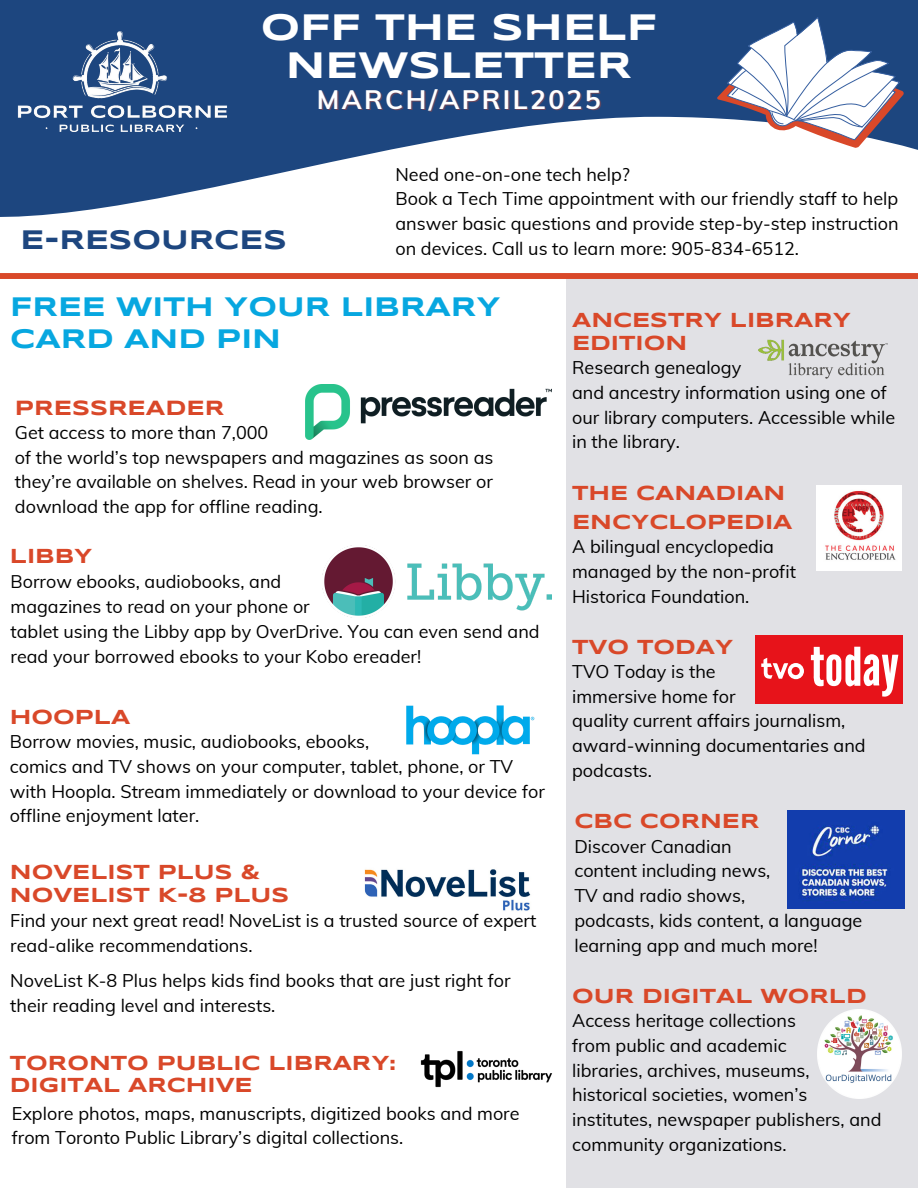
<style>
.page{position:relative;width:918px;height:1188px;background:#fff}
.page>*{position:absolute;margin:0;border:0;box-sizing:border-box;transform-origin:0 0}
.t1{font:700 38.1px/38.2px "Syncopate";color:#fff;text-align:center}
.t2{font:700 27.75px/31.5px "Syncopate";color:#07a7e0}
.t3{font:700 27.75px "Syncopate";color:#1d467f}
.t4{font:700 26.7px "Muli";letter-spacing:.085em;color:#fff}
.t5{font:700 21.3px "Syncopate";color:#d94829}
.t6{font:700 21px/22.5px "Syncopate";color:#d94829}
.t7{font:18px/24.8px "Muli";color:#000}
</style>
<div class="page">
<div style="left:566px;top:276px;width:352px;height:912px;background:#e1e1e5"></div>
<svg style="left:0;top:187px;width:215px;height:30px;fill:#1d467f"></svg>
<svg style="left:0;top:0;width:918px;height:187px;fill:#1d467f"></svg>
<svg style="left:717px;top:17px;width:187px;height:131px"></svg>
<div style="left:0;top:273px;width:918px;height:6px;background:#d94829"></div>
<div style="left:755px;top:636px;width:147px;height:67px;background:#e7131a"></div>
<svg style="left:761px;top:658px;width:43px;height:21px"></svg>
<svg style="left:811px;top:647px;width:87px;height:50px"></svg>
<img style="left:787px;top:810px;width:117px;height:98px">
<img style="left:13px;top:29px;width:218px;height:108px">
<img style="left:420px;top:1050px;width:132px;height:38px">
<img style="left:817px;top:1010px;width:85px;height:89px">
<img style="left:758px;top:339px;width:130px;height:40px">
<img style="left:816px;top:485px;width:86px;height:86px">
<img style="left:323px;top:545px;width:228px;height:72px">
<img style="left:406px;top:705px;width:129px;height:50px">
<img style="left:364px;top:869px;width:167px;height:42px">
<img style="left:306px;top:385px;width:245px;height:55px">
<p class="t1" style="left:261px;top:10px;width:398px">OFF THE SHELF<br>NEWSLETTER</p>
<p class="t3" style="left:21px;top:228px;width:268px">E-RESOURCES</p>
<p class="t4" style="left:317px;top:82px;width:286px">MARCH/APRIL2025</p>
<p class="t7" style="left:395px;top:161px;width:236px">Need one-on-one tech help?</p>
<p class="t7" style="left:395px;top:186px;width:505px;text-align:justify">Book a Tech Time appointment with our friendly staff to help answer basic questions and provide step-by-step instruction on devices. Call us to learn more: 905-834-6512.</p>
<p class="t2" style="left:10px;top:293px;width:492px">FREE WITH YOUR LIBRARY<br>CARD AND PIN</p>
<p class="t5" style="left:15px;top:399px;width:211px">PRESSREADER</p>
<p class="t7" style="left:15px;top:420px;width:255px">Get access to more than 7,000</p>
<h3 class="t7" style="left:15px;top:444px;width:480px;text-align:justify">of the world’s top newspapers and magazines as soon as they’re available on shelves. Read in your web browser or download the app for offline reading.</h3>
<p class="t6" style="left:10px;top:546px;width:84px">LIBBY</p>
<p class="t7" style="left:11px;top:569px;width:272px">Borrow ebooks, audiobooks, and</p>
<p class="t7" style="left:11px;top:594px;width:301px">magazines to read on your phone or</p>
<p class="t7" style="left:11px;top:619px;width:531px">tablet using the Libby app by OverDrive. You can even send and read your borrowed ebooks to your Kobo ereader!</p>
<p class="t6" style="left:10px;top:707px;width:122px">HOOPLA</p>
<h3 class="t7" style="left:10px;top:729px;width:361px">Borrow movies, music, audiobooks, ebooks,</h3>
<p class="t7" style="left:10px;top:754px;width:537px">comics and TV shows on your computer, tablet, phone, or TV with Hoopla. Stream immediately or download to your device for offline enjoyment later.</p>
<h2 class="t6" style="left:10px;top:861px;width:281px;line-height:23.7px">NOVELIST PLUS &amp;<br>NOVELIST K-8 PLUS</h2>
<p class="t7" style="left:10px;top:908px;width:528px">Find your next great read! NoveList is a trusted source of expert read-alike recommendations.</p>
<h3 class="t7" style="left:10px;top:968px;width:502px">NoveList K-8 Plus helps kids find books that are just right for their reading level and interests.</h3>
<h3 class="t6" style="left:10px;top:1053px;width:388px">TORONTO PUBLIC LIBRARY:<br>DIGITAL ARCHIVE</h3>
<p class="t7" style="left:12px;top:1100px;width:509px">Explore photos, maps, manuscripts, digitized books and more from Toronto Public Library’s digital collections.</p>
<p class="t6" style="left:572px;top:310px;width:280px">ANCESTRY LIBRARY<br>EDITION</p>
<p class="t7" style="left:572px;top:355px;width:171px">Research genealogy</p>
<p class="t7" style="left:572px;top:380px;width:325px">and ancestry information using one of our library computers. Accessible while in the library.</p>
<p class="t6" style="left:572px;top:479px;width:222px;line-height:29.2px">THE CANADIAN<br>ENCYCLOPEDIA</p>
<p class="t7" style="left:572px;top:534px;width:203px">A bilingual encyclopedia</p>
<p class="t7" style="left:572px;top:559px;width:225px">managed by the non-profit</p>
<p class="t7" style="left:572px;top:583px;width:179px">Historica Foundation.</p>
<h1 class="t6" style="left:572px;top:637px;width:163px">TVO TODAY</h1>
<p class="t7" style="left:572px;top:659px;width:145px">TVO Today is the</p>
<p class="t7" style="left:572px;top:684px;width:165px">immersive home for</p>
<h2 class="t7" style="left:572px;top:708px;width:295px">quality current affairs journalism, award-winning documentaries and podcasts.</h2>
<h2 class="t6" style="left:574px;top:811px;width:186px">CBC CORNER</h2>
<p class="t7" style="left:574px;top:833px;width:159px">Discover Canadian</p>
<p class="t7" style="left:574px;top:858px;width:197px">content including news,</p>
<p class="t7" style="left:574px;top:883px;width:172px">TV and radio shows,</p>
<p class="t7" style="left:574px;top:908px;width:289px">podcasts, kids content, a language learning app and much more!</p>
<p class="t6" style="left:572px;top:986px;width:296px">OUR DIGITAL WORLD</p>
<p class="t7" style="left:572px;top:1008px;width:225px">Access heritage collections</p>
<p class="t7" style="left:572px;top:1033px;width:216px">from public and academic</p>
<h3 class="t7" style="left:572px;top:1057px;width:239px">libraries, archives, museums,</h3>
<p class="t7" style="left:572px;top:1082px;width:237px">historical societies, women’s</p>
<p class="t7" style="left:572px;top:1107px;width:311px">institutes, newspaper publishers, and community organizations.</p>
</div>
